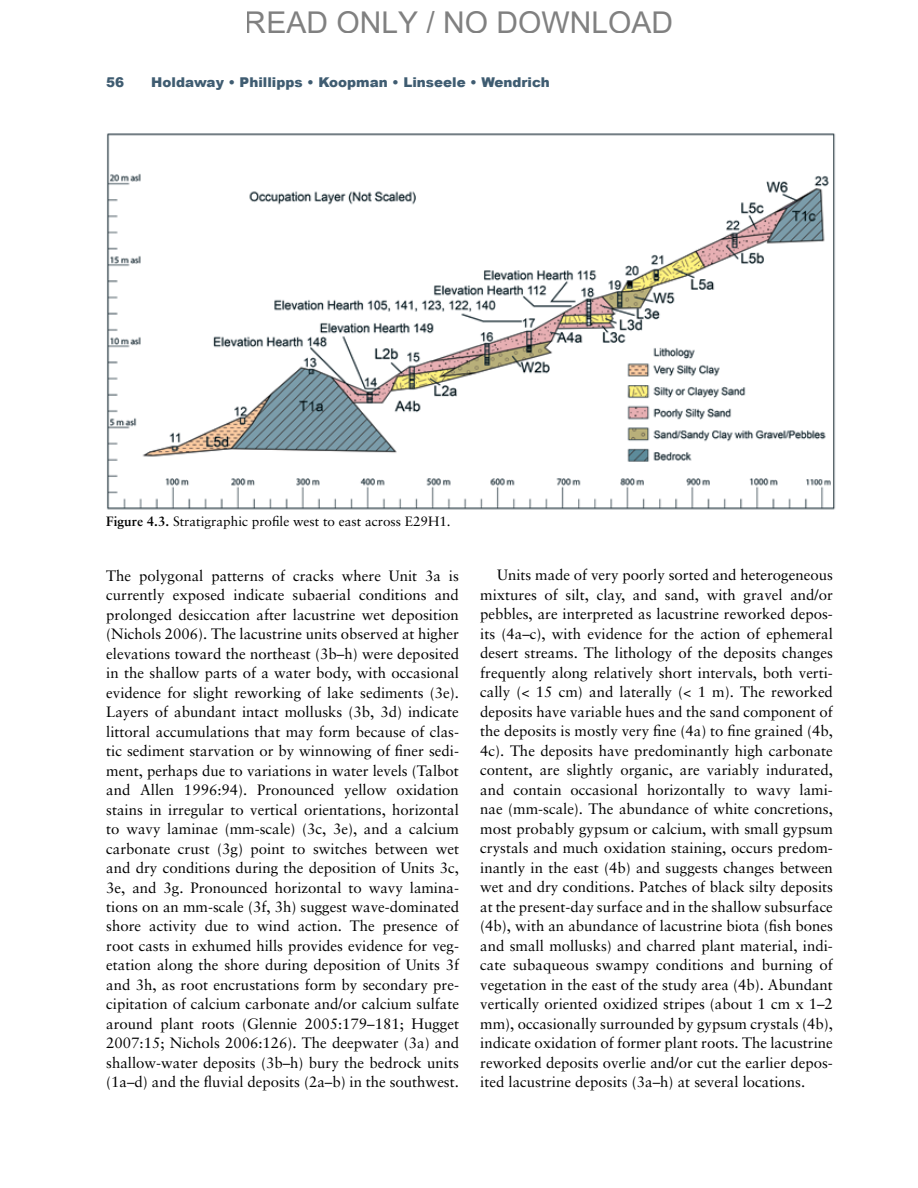
<style>
.page{position:relative;width:918px;height:1188px;background:#fff}
.page>*{position:absolute;margin:0;border:0;box-sizing:border-box;transform-origin:0 0}
.t1{font:30px "Arial";color:rgb(0 0 0/.5)}
.t2{font:15px/19.5px "Sabon";color:#000;text-align:justify}
.t3{font:13.5px "Sabon";color:#000}
.t4{font:900 13.5px "Arial";color:#3f5c71}
.s1{font-weight:700}
</style>
<div class="page">
<img style="left:107px;top:133px;width:729px;height:377px">
<h1 class="t1" style="left:245px;top:1px;width:430px">READ ONLY / NO DOWNLOAD</h1>
<p class="t4" style="left:106px;top:72px;width:20px">56</p>
<p class="t4" style="left:151px;top:72px;width:400px">Holdaway • Phillipps • Koopman • Linseele • Wendrich</p>
<p class="t3" style="left:106px;top:514px;width:346px"><span class="s1">Figure 4.3.</span> Stratigraphic profile west to east across E29H1.</p>
<p class="t2" style="left:106px;top:565px;width:354px">The polygonal patterns of cracks where Unit 3a is currently exposed indicate subaerial conditions and prolonged desiccation after lacustrine wet deposition (Nichols 2006). The lacustrine units observed at higher elevations toward the northeast (3b–h) were deposited in the shallow parts of a water body, with occasional evidence for slight reworking of lake sediments (3e).<br>Layers of abundant intact mollusks (3b, 3d) indicate littoral accumulations that may form because of clas&shy;tic sediment starvation or by winnowing of finer sedi&shy;ment, perhaps due to variations in water levels (Talbot and Allen 1996:94). Pronounced yellow oxidation stains in irregular to vertical orientations, horizontal to wavy laminae (mm-scale) (3c, 3e), and a calcium carbonate crust (3g) point to switches between wet and dry conditions during the deposition of Units 3c, 3e, and 3g. Pronounced horizontal to wavy lamina&shy;tions on an mm-scale (3f, 3h) suggest wave-dominated shore activity due to wind action. The presence of root casts in exhumed hills provides evidence for veg&shy;etation along the shore during deposition of Units 3f and 3h, as root encrustations form by secondary pre&shy;cipitation of calcium carbonate and/or calcium sulfate around plant roots (Glennie 2005:179–181; Hugget 2007:15; Nichols 2006:126). The deepwater (3a) and shallow-water deposits (3b–h) bury the bedrock units (1a–d) and the fluvial deposits (2a–b) in the southwest.</p>
<p class="t2" style="left:480px;top:565px;width:354px;text-indent:17px">Units made of very poorly sorted and heterogeneous mixtures of silt, clay, and sand, with gravel and/or pebbles, are interpreted as lacustrine reworked depos&shy;its (4a–c), with evidence for the action of ephemeral desert streams. The lithology of the deposits changes frequently along relatively short intervals, both verti&shy;cally (&lt; 15 cm) and laterally (&lt; 1 m). The reworked deposits have variable hues and the sand component of the deposits is mostly very fine (4a) to fine grained (4b, 4c). The deposits have predominantly high carbonate content, are slightly organic, are variably indurated, and contain occasional horizontally to wavy lami&shy;nae (mm-scale). The abundance of white concretions, most probably gypsum or calcium, with small gypsum crystals and much oxidation staining, occurs predom&shy;inantly in the east (4b) and suggests changes between wet and dry conditions. Patches of black silty deposits at the present-day surface and in the shallow subsurface (4b), with an abundance of lacustrine biota (fish bones and small mollusks) and charred plant material, indi&shy;cate subaqueous swampy conditions and burning of vegetation in the east of the study area (4b). Abundant vertically oriented oxidized stripes (about 1 cm x 1–2 mm), occasionally surrounded by gypsum crystals (4b), indicate oxidation of former plant roots. The lacustrine reworked deposits overlie and/or cut the earlier depos&shy;ited lacustrine deposits (3a–h) at several locations.</p>
</div>
